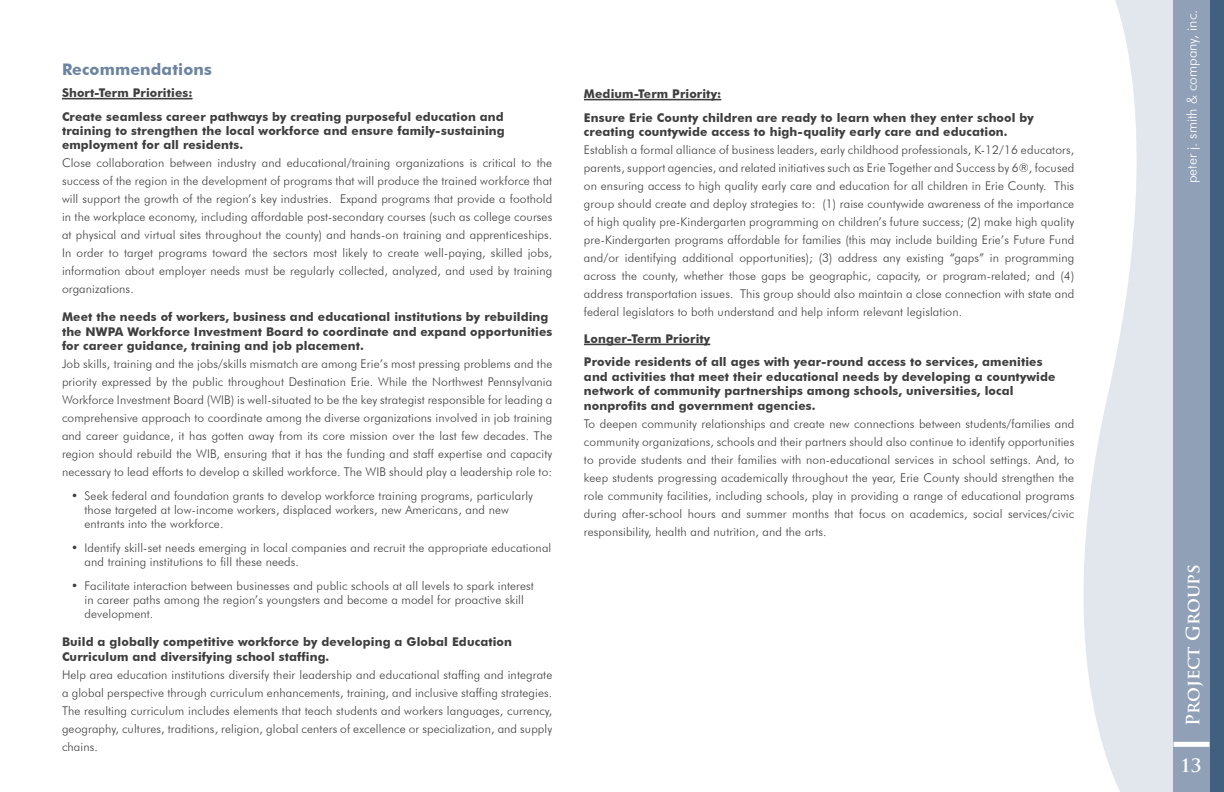
<style>
.page{position:relative;width:1224px;height:792px;background:#fff}
.page>*{position:absolute;margin:0;border:0;box-sizing:border-box;transform-origin:0 0}
.t1{font:700 18px "Trajan Pro";color:#fff}
.Chapter_4_Heading_3{font:700 16px "Futura BT";letter-spacing:.01em;color:#6d84a0}
.t2{font:300 14px "Futura BT";color:#fff}
.body_text{font:300 12px/18px "Futura BT";letter-spacing:.01em;color:#3e3e3f;text-align:justify}
.Projects{font:700 12px/14.4px "Futura BT";letter-spacing:.01em;color:#3e3e3f}
.Heading_4{font:700 12px "Futura BT";letter-spacing:.01em;color:#3e3e3f}
</style>
<div class="page">
<svg style="left:1083px;top:0;width:91px;height:792px;fill:#e2e7ee"></svg>
<div style="left:1210px;top:0;width:14px;height:792px;background:#415f7e"></div>
<div style="left:1174px;top:0;width:36px;height:792px;background:#8fa0b7"></div>
<div style="left:1174px;top:742px;width:36px;height:5px;background:#fff"></div>
<hr style="left:62px;top:98px;width:131px;height:1px;background:#3e3e3f">
<hr style="left:584px;top:99px;width:137px;height:1px;background:#3e3e3f">
<hr style="left:584px;top:344px;width:126px;height:1px;background:#3e3e3f">
<p class="Chapter_4_Heading_3" style="left:62px;top:59px;width:151px">Recommendations</p>
<p class="Heading_4" style="left:62px;top:86px;width:132px">Short-Term Priorities:</p>
<p class="Projects" style="left:62px;top:109px;width:444px;text-align:justify">Create seamless career pathways by creating purposeful education and training to strengthen the local workforce and ensure family-sustaining employment for all residents.</p>
<p class="body_text" style="left:62px;top:154px;width:492px">Close collaboration between industry and educational/training organizations is critical to the success of the region in the development of programs that will produce the trained workforce that will support the growth of the region’s key industries. Expand programs that provide a foothold in the workplace economy, including affordable post-secondary courses (such as college courses at physical and virtual sites throughout the county) and hands-on training and apprenticeships.<br>In order to target programs toward the sectors most likely to create well-paying, skilled jobs, information about employer needs must be regularly collected, analyzed, and used by training organizations.</p>
<p class="Projects" style="left:62px;top:310px;width:492px">Meet the needs of workers, business and educational institutions by rebuilding the NWPA Workforce Investment Board to coordinate and expand opportunities for career guidance, training and job placement.</p>
<p class="body_text" style="left:62px;top:355px;width:492px">Job skills, training and the jobs/skills mismatch are among Erie’s most pressing problems and the priority expressed by the public throughout Destination Erie. While the Northwest Pennsylvania Workforce Investment Board (WIB) is well-situated to be the key strategist responsible for leading a comprehensive approach to coordinate among the diverse organizations involved in job training and career guidance, it has gotten away from its core mission over the last few decades. The region should rebuild the WIB, ensuring that it has the funding and staff expertise and capacity necessary to lead efforts to develop a skilled workforce. The WIB should play a leadership role to:</p>
<p class="body_text" style="left:84px;top:488px;width:450px;line-height:14.4px;text-align:left;text-indent:-14px">• Seek federal and foundation grants to develop workforce training programs, particularly those targeted at low-income workers, displaced workers, new Americans, and new entrants into the workforce.</p>
<p class="body_text" style="left:84px;top:540px;width:468px;line-height:14.4px;text-indent:-14px">• Identify skill-set needs emerging in local companies and recruit the appropriate educational and training institutions to fill these needs.</p>
<p class="body_text" style="left:84px;top:578px;width:451px;line-height:14.4px;text-align:left;text-indent:-14px">• Facilitate interaction between businesses and public schools at all levels to spark interest in career paths among the region’s youngsters and become a model for proactive skill development.</p>
<p class="Projects" style="left:62px;top:635px;width:452px">Build a globally competitive workforce by developing a Global Education<br>Curriculum and diversifying school staffing.</p>
<p class="body_text" style="left:62px;top:665px;width:492px">Help area education institutions diversify their leadership and educational staffing and integrate a global perspective through curriculum enhancements, training, and inclusive staffing strategies.<br>The resulting curriculum includes elements that teach students and workers languages, currency, geography, cultures, traditions, religion, global centers of excellence or specialization, and supply chains.</p>
<p class="Heading_4" style="left:584px;top:87px;width:139px">Medium-Term Priority:</p>
<p class="Projects" style="left:584px;top:110px;width:452px">Ensure Erie County children are ready to learn when they enter school by creating countywide access to high-quality early care and education.</p>
<p class="body_text" style="left:584px;top:141px;width:492px">Establish a formal alliance of business leaders, early childhood professionals, K-12/16 educators, parents, support agencies, and related initiatives such as Erie Together and Success by 6®, focused on ensuring access to high quality early care and education for all children in Erie County. This group should create and deploy strategies to: (1) raise countywide awareness of the importance of high quality pre-Kindergarten programming on children’s future success; (2) make high quality pre-Kindergarten programs affordable for families (this may include building Erie’s Future Fund and/or identifying additional opportunities); (3) address any existing “gaps” in programming across the county, whether those gaps be geographic, capacity, or program-related; and (4) address transportation issues. This group should also maintain a close connection with state and federal legislators to both understand and help inform relevant legislation.</p>
<p class="Heading_4" style="left:584px;top:331px;width:128px">Longer-Term Priority</p>
<p class="Projects" style="left:584px;top:355px;width:473px">Provide residents of all ages with year-round access to services, amenities and activities that meet their educational needs by developing a countywide network of community partnerships among schools, universities, local nonprofits and government agencies.</p>
<p class="body_text" style="left:584px;top:414px;width:492px">To deepen community relationships and create new connections between students/families and community organizations, schools and their partners should also continue to identify opportunities to provide students and their families with non-educational services in school settings. And, to keep students progressing academically throughout the year, Erie County should strengthen the role community facilities, including schools, play in providing a range of educational programs during after-school hours and summer months that focus on academics, social services/civic responsibility, health and nutrition, and the arts.</p>
<p class="t2" style="left:1183px;top:183px;width:175px;rotate:-90deg">peter j. smith &amp; company, inc.</p>
<h1 class="t1" style="left:1182px;top:726px;width:163px;rotate:-90deg">Project Groups</h1>
<h1 class="t1" style="left:1180px;top:754px;width:23px">13</h1>
</div>
